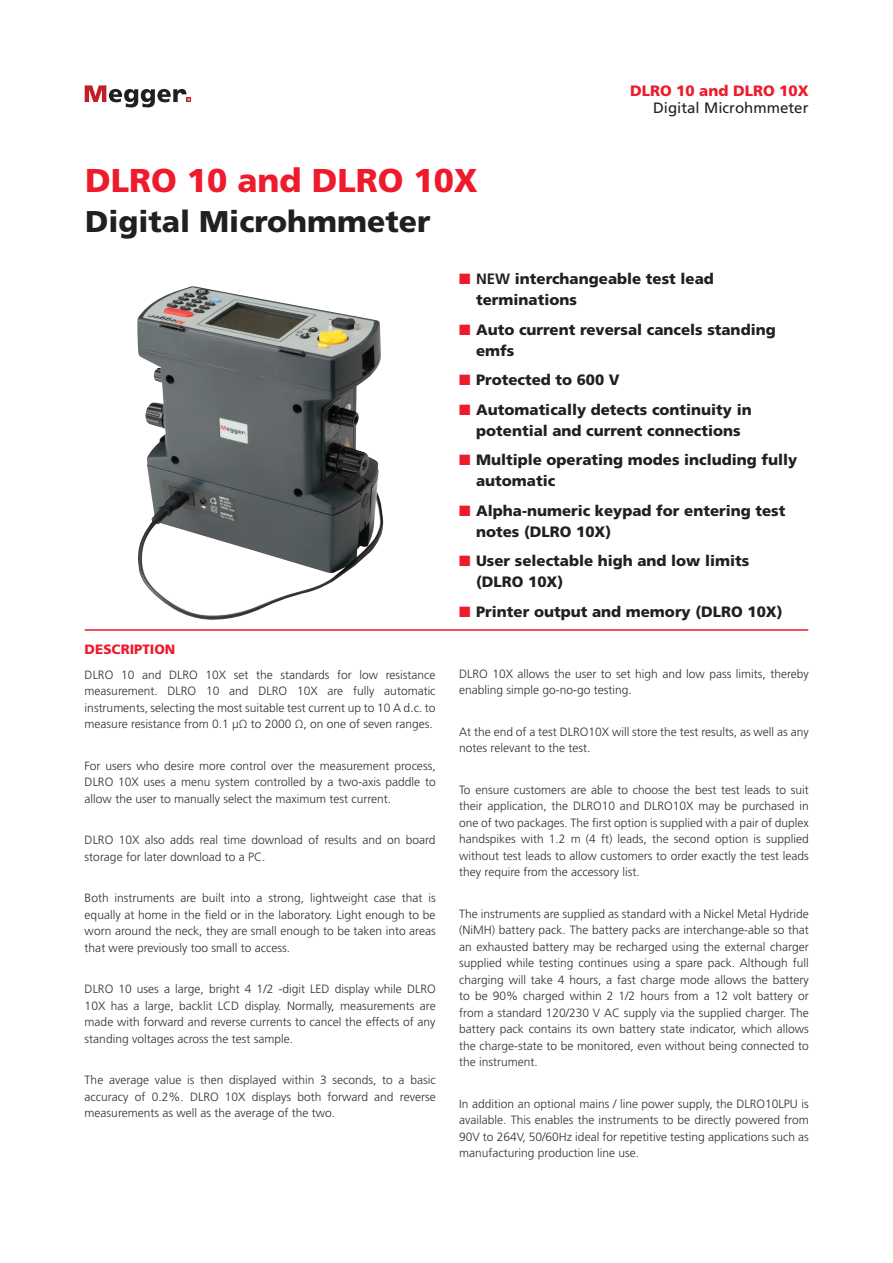
<style>
.page{position:relative;width:893px;height:1263px;background:#fff}
.page>*{position:absolute;margin:0;border:0;box-sizing:border-box;transform-origin:0 0}
.t1{font:900 33px "Frutiger LT Std";color:#ee1b2c}
.t2{font:900 30px "Frutiger LT Std";color:#231f20}
.t3{font:900 15px/21px "Frutiger";color:#231f20}
.t4{font:15px "Frutiger LT Std";color:#231f20}
.t5{font:900 15px "Frutiger LT Std";color:#ee1b2c}
.t6{font:900 13.5px "Frutiger";color:#ee1b2c}
.t7{font:300 12px/16.5px "Frutiger LT Std";color:#312f30;text-align:justify}
.s1{color:#ee1b2c}
.s2{font-family:"Frutiger LT Std";font-weight:700}
</style>
<div class="page">
<hr style="left:85px;top:629px;width:723px;height:2px;background:#ee1b2c">
<svg style="left:85px;top:85px;width:106px;height:22px"></svg>
<img style="left:137px;top:286px;width:246px;height:334px">
<p class="t5" style="left:630px;top:82px;width:180px">DLRO 10 and DLRO 10X</p>
<p class="t4" style="left:653px;top:99px;width:157px">Digital Microhmmeter</p>
<h1 class="t1" style="left:85px;top:160px;width:394px">DLRO 10 and DLRO 10X</h1>
<h2 class="t2" style="left:85px;top:203px;width:347px">Digital Microhmmeter</h2>
<p class="t3" style="left:476px;top:268px;width:239px;text-indent:-17px"><span class="s1">■</span> <span class="s2">NEW</span> interchangeable test lead terminations</p>
<p class="t3" style="left:476px;top:319px;width:301px;text-indent:-17px"><span class="s1">■</span> Auto current reversal cancels standing emfs</p>
<p class="t3" style="left:459px;top:369px;width:162px"><span class="s1">■</span> Protected to 600 V</p>
<p class="t3" style="left:459px;top:399px;width:294px;text-align:center"><span class="s1">■</span> Automatically detects continuity in potential and current connections</p>
<p class="t3" style="left:476px;top:449px;width:323px;text-indent:-17px"><span class="s1">■</span> Multiple operating modes including fully automatic</p>
<p class="t3" style="left:476px;top:500px;width:311px;text-indent:-17px"><span class="s1">■</span> Alpha-numeric keypad for entering test notes (DLRO 10X)</p>
<p class="t3" style="left:476px;top:550px;width:275px;text-indent:-17px"><span class="s1">■</span> User selectable high and low limits (DLRO 10X)</p>
<p class="t3" style="left:459px;top:601px;width:325px"><span class="s1">■</span> Printer output and memory (DLRO 10X)</p>
<p class="t6" style="left:85px;top:641px;width:92px">DESCRIPTION</p>
<p class="t7" style="left:85px;top:666px;width:352px">DLRO 10 and DLRO 10X set the standards for low resistance measurement. DLRO 10 and DLRO 10X are fully automatic instruments, selecting the most suitable test current up to 10 A d.c. to measure resistance from 0.1 μΩ to 2000 Ω, on one of seven ranges.</p>
<p class="t7" style="left:85px;top:757px;width:353px">For users who desire more control over the measurement process, DLRO 10X uses a menu system controlled by a two-axis paddle to allow the user to manually select the maximum test current.</p>
<p class="t7" style="left:85px;top:832px;width:352px">DLRO 10X also adds real time download of results and on board storage for later download to a PC.</p>
<p class="t7" style="left:85px;top:890px;width:353px">Both instruments are built into a strong, lightweight case that is equally at home in the field or in the laboratory. Light enough to be worn around the neck, they are small enough to be taken into areas that were previously too small to access.</p>
<p class="t7" style="left:85px;top:981px;width:353px">DLRO 10 uses a large, bright 4 1/2 -digit LED display while DLRO 10X has a large, backlit LCD display. Normally, measurements are made with forward and reverse currents to cancel the effects of any standing voltages across the test sample.</p>
<p class="t7" style="left:85px;top:1072px;width:352px">The average value is then displayed within 3 seconds, to a basic accuracy of 0.2%. DLRO 10X displays both forward and reverse measurements as well as the average of the two.</p>
<p class="t7" style="left:459px;top:665px;width:351px">DLRO 10X allows the user to set high and low pass limits, thereby enabling simple go-no-go testing.</p>
<p class="t7" style="left:459px;top:723px;width:351px">At the end of a test DLRO10X will store the test results, as well as any notes relevant to the test.</p>
<p class="t7" style="left:459px;top:781px;width:351px">To ensure customers are able to choose the best test leads to suit their application, the DLRO10 and DLRO10X may be purchased in one of two packages. The first option is supplied with a pair of duplex handspikes with 1.2 m (4 ft) leads, the second option is supplied without test leads to allow customers to order exactly the test leads they require from the accessory list.</p>
<p class="t7" style="left:459px;top:905px;width:351px">The instruments are supplied as standard with a Nickel Metal Hydride (NiMH) battery pack. The battery packs are interchange-able so that an exhausted battery may be recharged using the external charger supplied while testing continues using a spare pack. Although full charging will take 4 hours, a fast charge mode allows the battery to be 90% charged within 2 1/2 hours from a 12 volt battery or from a standard 120/230 V AC supply via the supplied charger. The battery pack contains its own battery state indicator, which allows the charge-state to be monitored, even without being connected to the instrument.</p>
<p class="t7" style="left:459px;top:1095px;width:351px">In addition an optional mains / line power supply, the DLRO10LPU is available. This enables the instruments to be directly powered from 90V to 264V, 50/60Hz ideal for repetitive testing applications such as manufacturing production line use.</p>
</div>
